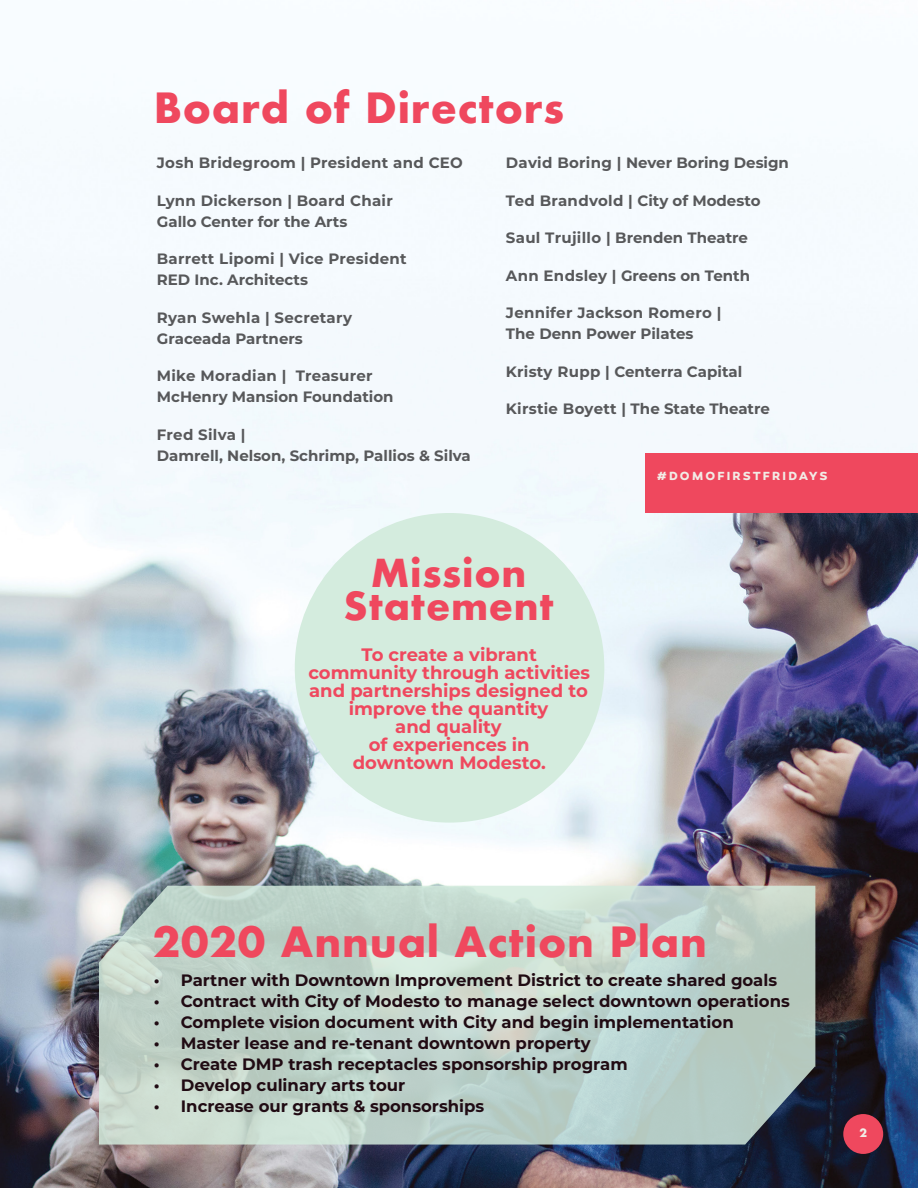
<style>
.page{position:relative;width:918px;height:1188px;background:#fff}
.page>*{position:absolute;margin:0;border:0;box-sizing:border-box;transform-origin:0 0}
.t1{font:700 40.5px "Futura";letter-spacing:.02em;color:#ef485e}
.t2{font:700 37.5px/33px "Futura";letter-spacing:.02em;color:#ef485e;text-align:center}
.t3{font:700 18px/18px "Montserrat";color:#ef485e;text-align:center}
.t4{font:700 16.5px "Montserrat";color:#200b13}
.t5{font:700 15px/21px "Montserrat";letter-spacing:.005em;color:#57585a}
.t6{font:700 12px "Canaro";letter-spacing:.18em;color:#f2ece6}
.t7{font:700 11.25px "Futura";color:#f2ece6}
</style>
<div class="page">
<img style="left:0;top:144px;width:918px;height:1044px">
<div style="left:646px;top:453px;width:272px;height:59px;background:#ef485e"></div>
<div style="left:295px;top:513px;width:309px;height:310px;background:#d4ecde;border-radius:50%"></div>
<svg style="left:99px;top:886px;width:716px;height:259px;background:#bcd0c8"></svg>
<div style="left:843px;top:1114px;width:40px;height:40px;background:#ef485e;border-radius:50%"></div>
<p class="t1" style="left:154px;top:79px;width:412px">Board of Directors</p>
<p class="t5" style="left:157px;top:152px;width:308px">Josh Bridegroom | President and CEO</p>
<p class="t5" style="left:157px;top:189px;width:237px">Lynn Dickerson | Board Chair</p>
<p class="t5" style="left:157px;top:210px;width:192px">Gallo Center for the Arts</p>
<p class="t5" style="left:157px;top:248px;width:251px">Barrett Lipomi | Vice President<br>RED Inc. Architects</p>
<p class="t5" style="left:157px;top:306px;width:197px">Ryan Swehla | Secretary</p>
<p class="t5" style="left:157px;top:327px;width:148px">Graceada Partners</p>
<p class="t5" style="left:157px;top:365px;width:238px">Mike Moradian | Treasurer<br>McHenry Mansion Foundation</p>
<p class="t5" style="left:157px;top:423px;width:315px">Fred Silva |<br>Damrell, Nelson, Schrimp, Pallios &amp; Silva</p>
<p class="t5" style="left:506px;top:152px;width:285px">David Boring | Never Boring Design</p>
<p class="t5" style="left:506px;top:189px;width:256px">Ted Brandvold | City of Modesto</p>
<p class="t5" style="left:506px;top:227px;width:244px">Saul Trujillo | Brenden Theatre</p>
<p class="t5" style="left:506px;top:264px;width:246px">Ann Endsley | Greens on Tenth</p>
<p class="t5" style="left:506px;top:302px;width:217px">Jennifer Jackson Romero |<br>The Denn Power Pilates</p>
<p class="t5" style="left:506px;top:360px;width:238px">Kristy Rupp | Centerra Capital</p>
<p class="t5" style="left:506px;top:398px;width:265px">Kirstie Boyett | The State Theatre</p>
<p class="t6" style="left:657px;top:468px;width:172px">#DOMOFIRSTFRIDAYS</p>
<p class="t2" style="left:343px;top:557px;width:212px">Mission<br>Statement</p>
<p class="t3" style="left:308px;top:645px;width:283px">To create a vibrant community through activities and partnerships designed to improve the quantity</p>
<p class="t3" style="left:353px;top:717px;width:194px">and quality<br>of experiences in downtown Modesto.</p>
<p class="t1" style="left:153px;top:913px;width:556px">2020 Annual Action Plan</p>
<p class="t4" style="left:154px;top:969px;width:625px">• Partner with Downtown Improvement District to create shared goals</p>
<p class="t4" style="left:154px;top:990px;width:638px">• Contract with City of Modesto to manage select downtown operations</p>
<p class="t4" style="left:154px;top:1011px;width:581px">• Complete vision document with City and begin implementation</p>
<p class="t4" style="left:154px;top:1032px;width:438px">• Master lease and re-tenant downtown property</p>
<p class="t4" style="left:154px;top:1053px;width:475px">• Create DMP trash receptacles sponsorship program</p>
<p class="t4" style="left:154px;top:1074px;width:253px">• Develop culinary arts tour</p>
<p class="t4" style="left:154px;top:1095px;width:332px">• Increase our grants &amp; sponsorships</p>
<p class="t7" style="left:859px;top:1125px;width:9px">2</p>
</div>
